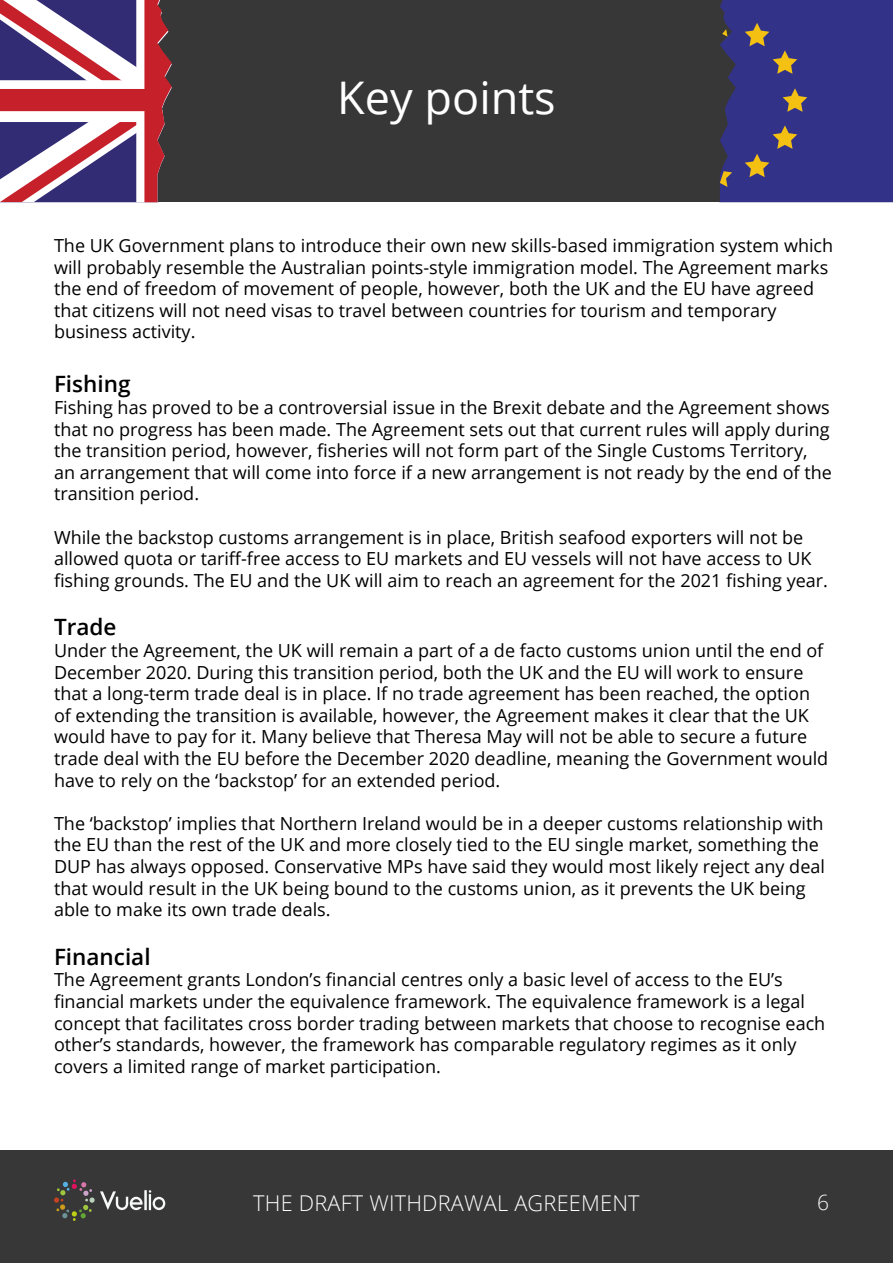
<style>
.page{position:relative;width:893px;height:1263px;background:#fff}
.page>*{position:absolute;margin:0;border:0;box-sizing:border-box;transform-origin:0 0}
.t1{font:45px "Open Sans";color:#fff}
.t2{font:600 22.5px "Open Sans";color:#000}
.t3{font:300 21.75px "Open Sans";letter-spacing:.01em;color:#fff}
.t4{font:21px "Minion Pro";color:#f7f8f8}
.t5{font:18px/21.6px "Open Sans";color:#000}
.s1{font-family:"Open Sans";font-weight:300}
</style>
<div class="page">
<div style="left:0;top:0;width:893px;height:202px;background:#373737"></div>
<div style="left:0;top:1150px;width:893px;height:113px;background:#373737"></div>
<svg style="left:54px;top:1179px;width:111px;height:42px"></svg>
<svg style="left:0;top:0;width:172px;height:202px;background:#9d6a87"></svg>
<svg style="left:719px;top:0;width:174px;height:202px;background:#3a3781"></svg>
<h1 class="t1" style="left:337px;top:67px;width:220px">Key points</h1>
<p class="t5" style="left:54px;top:234px;width:781px">The UK Government plans to introduce their own new skills-based immigration system which will probably resemble the Australian points-style immigration model. The Agreement marks the end of freedom of movement of people, however, both the UK and the EU have agreed that citizens will not need visas to travel between countries for tourism and temporary business activity.</p>
<p class="t2" style="left:54px;top:369px;width:78px">Fishing</p>
<p class="t5" style="left:54px;top:396px;width:779px">Fishing has proved to be a controversial issue in the Brexit debate and the Agreement shows that no progress has been made. The Agreement sets out that current rules will apply during the transition period, however, fisheries will not form part of the Single Customs Territory, an arrangement that will come into force if a new arrangement is not ready by the end of the transition period.</p>
<p class="t5" style="left:54px;top:526px;width:775px">While the backstop customs arrangement is in place, British seafood exporters will not be allowed quota or tariff-free access to EU markets and EU vessels will not have access to UK fishing grounds. The EU and the UK will aim to reach an agreement for the 2021 fishing year.</p>
<p class="t2" style="left:54px;top:612px;width:64px">Trade</p>
<p class="t5" style="left:54px;top:639px;width:776px">Under the Agreement, the UK will remain a part of a de facto customs union until the end of December 2020. During this transition period, both the UK and the EU will work to ensure that a long-term trade deal is in place. If no trade agreement has been reached, the option of extending the transition is available, however, the Agreement makes it clear that the UK would have to pay for it. Many believe that Theresa May will not be able to secure a future trade deal with the EU before the December 2020 deadline, meaning the Government would have to rely on the ‘backstop’ for an extended period.</p>
<p class="t5" style="left:54px;top:812px;width:772px">The ‘backstop’ implies that Northern Ireland would be in a deeper customs relationship with the EU than the rest of the UK and more closely tied to the EU single market, something the DUP has always opposed. Conservative MPs have said they would most likely reject any deal that would result in the UK being bound to the customs union, as it prevents the UK being able to make its own trade deals.</p>
<p class="t2" style="left:54px;top:941px;width:98px">Financial</p>
<p class="t5" style="left:54px;top:968px;width:773px">The Agreement grants London’s financial centres only a basic level of access to the EU’s financial markets under the equivalence framework. The equivalence framework is a legal concept that facilitates cross border trading between markets that choose to recognise each other’s standards, however, the framework has comparable regulatory regimes as it only covers a limited range of market participation.</p>
<p class="t3" style="left:253px;top:1188px;width:388px">THE DRAFT WITHDRAWAL AGREEMENT</p>
<p class="t4" style="left:808px;top:1189px;width:23px">6<span class="s1">6</span></p>
</div>
